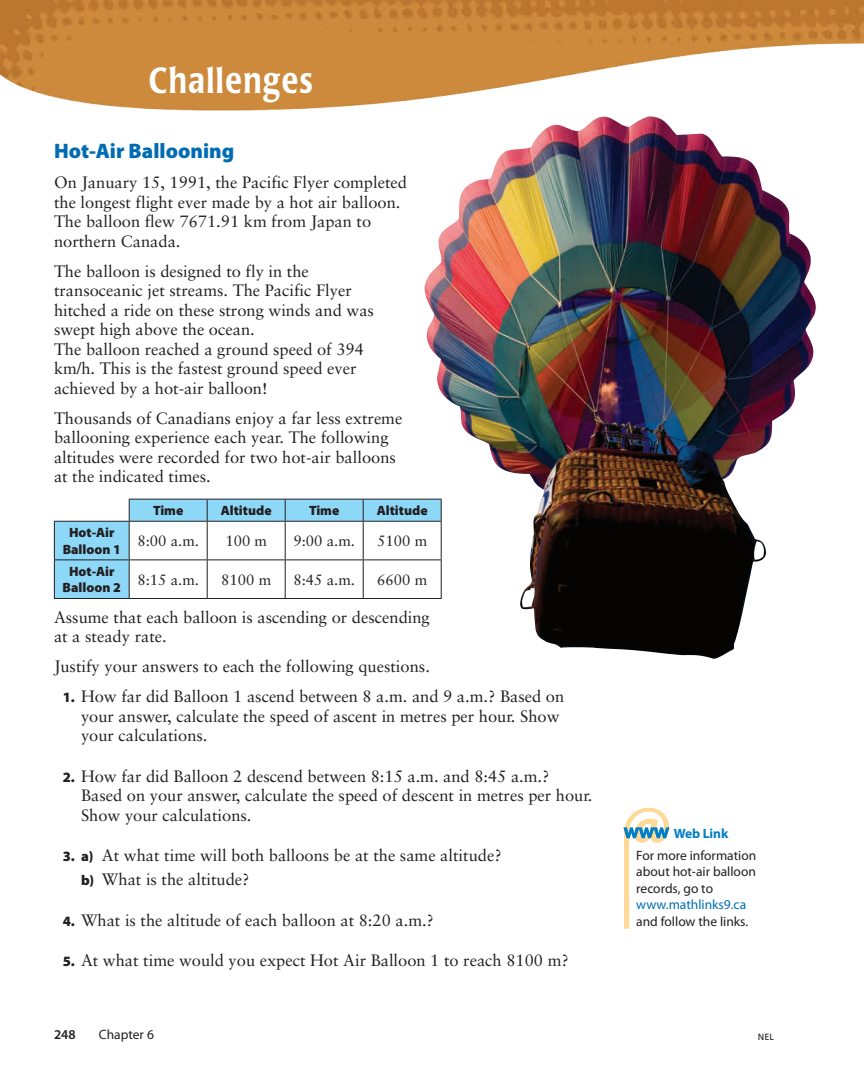
<style>
.page{position:relative;width:864px;height:1080px;background:#fff}
.page>*{position:absolute;margin:0;border:0;box-sizing:border-box;transform-origin:0 0}
.t1{font:500 36px "Poppl Laudatio";letter-spacing:.05em;color:#fff;scale:.82 1}
.t2{font:900 21px "Myriad Pro";color:#006cb3}
.t3{font:16.5px/19.5px "Sabon";color:#231f20}
.t4{font:15px "Sabon";color:#231f20}
.t5{font:13.5px/16.5px "Myriad Pro";color:#231f20;text-align:justify}
.t6{font:900 13.5px/16.5px "Myriad Pro";color:#231f20;text-align:center}
.t7{font:13.5px "Myriad Pro";color:#006cb3}
.t8{font:700 13.5px "Myriad Pro";letter-spacing:-.01em;color:#007ec5}
.t9{font:600 13.5px "Myriad Pro";color:#231f20}
.t10{font:9px "Frutiger LT Std";color:#231f20}
.s1{font-family:"Myriad Pro";font-weight:900;font-size:14.25px}
</style>
<div class="page">
<img style="left:0;top:0;width:864px;height:111px">
<svg style="left:54px;top:499px;width:75px;height:99px;fill:#8dd7f7"></svg>
<hr style="left:207px;top:499px;width:78px;height:1px;background:#231f20">
<hr style="left:285px;top:499px;width:78px;height:1px;background:#231f20">
<hr style="left:363px;top:499px;width:79px;height:1px;background:#231f20">
<hr style="left:129px;top:598px;width:78px;height:1px;background:#231f20">
<hr style="left:207px;top:598px;width:78px;height:1px;background:#231f20">
<hr style="left:285px;top:598px;width:78px;height:1px;background:#231f20">
<hr style="left:363px;top:598px;width:79px;height:1px;background:#231f20">
<hr style="left:129px;top:499px;width:78px;height:1px;background:#231f20">
<svg style="left:129px;top:500px;width:295px;height:98px"></svg>
<hr style="left:129px;top:521px;width:78px;height:1px;background:#231f20">
<hr style="left:207px;top:521px;width:78px;height:1px;background:#231f20">
<hr style="left:207px;top:522px;width:1px;height:38px;background:#231f20">
<hr style="left:285px;top:521px;width:78px;height:1px;background:#231f20">
<hr style="left:285px;top:522px;width:1px;height:38px;background:#231f20">
<hr style="left:363px;top:521px;width:79px;height:1px;background:#231f20">
<hr style="left:363px;top:522px;width:1px;height:38px;background:#231f20">
<hr style="left:54px;top:560px;width:75px;height:1px;background:#231f20">
<hr style="left:129px;top:560px;width:78px;height:1px;background:#231f20">
<hr style="left:207px;top:560px;width:78px;height:1px;background:#231f20">
<hr style="left:285px;top:560px;width:78px;height:1px;background:#231f20">
<hr style="left:363px;top:560px;width:79px;height:1px;background:#231f20">
<hr style="left:54px;top:521px;width:75px;height:1px;background:#231f20">
<hr style="left:54px;top:522px;width:1px;height:38px;background:#231f20">
<hr style="left:129px;top:522px;width:1px;height:38px;background:#231f20">
<hr style="left:54px;top:560px;width:1px;height:38px;background:#231f20">
<hr style="left:129px;top:560px;width:1px;height:38px;background:#231f20">
<hr style="left:54px;top:598px;width:75px;height:1px;background:#231f20">
<svg style="left:624px;top:808px;width:45px;height:121px"></svg>
<img style="left:424px;top:116px;width:392px;height:543px">
<h1 class="t1" style="left:149px;top:60px;width:201px">Challenges</h1>
<p class="t2" style="left:54px;top:139px;width:182px">Hot-Air Ballooning</p>
<p class="t3" style="left:54px;top:173px;width:355px">On January 15, 1991, the Pacific Flyer completed the longest flight ever made by a hot air balloon.<br>The balloon flew 7671.91 km from Japan to northern Canada.</p>
<p class="t3" style="left:54px;top:261px;width:322px">The balloon is designed to fly in the transoceanic jet streams. The Pacific Flyer hitched a ride on these strong winds and was swept high above the ocean.<br>The balloon reached a ground speed of 394 km/h. This is the fastest ground speed ever achieved by a hot-air balloon!</p>
<p class="t3" style="left:54px;top:408px;width:350px">Thousands of Canadians enjoy a far less extreme ballooning experience each year. The following altitudes were recorded for two hot-air balloons at the indicated times.</p>
<p class="t6" style="left:153px;top:503px;width:32px">Time</p>
<p class="t6" style="left:221px;top:503px;width:52px">Altitude</p>
<p class="t6" style="left:309px;top:503px;width:32px">Time</p>
<p class="t6" style="left:377px;top:503px;width:52px">Altitude</p>
<p class="t6" style="left:63px;top:525px;width:60px">Hot-Air<br>Balloon 1</p>
<p class="t4" style="left:137px;top:532px;width:63px">8:00 a.m.</p>
<p class="t4" style="left:225px;top:532px;width:43px">100 m</p>
<p class="t4" style="left:293px;top:532px;width:63px">9:00 a.m.</p>
<p class="t4" style="left:377px;top:532px;width:52px">5100 m</p>
<p class="t6" style="left:63px;top:563px;width:60px">Hot-Air<br>Balloon 2</p>
<p class="t4" style="left:137px;top:571px;width:63px">8:15 a.m.</p>
<p class="t4" style="left:221px;top:571px;width:52px">8100 m</p>
<p class="t4" style="left:293px;top:571px;width:63px">8:45 a.m.</p>
<p class="t4" style="left:377px;top:571px;width:52px">6600 m</p>
<p class="t3" style="left:54px;top:607px;width:377px">Assume that each balloon is ascending or descending at a steady rate.</p>
<p class="t3" style="left:54px;top:657px;width:377px">Justify your answers to each the following questions.</p>
<p class="t3" style="left:81px;top:687px;width:485px;text-indent:-18px"><span class="s1">1.</span> How far did Balloon 1 ascend between 8 a.m. and 9 a.m.? Based on your answer, calculate the speed of ascent in metres per hour. Show your calculations.</p>
<p class="t3" style="left:81px;top:766px;width:513px;text-indent:-18px"><span class="s1">2.</span> How far did Balloon 2 descend between 8:15 a.m. and 8:45 a.m.?<br>Based on your answer, calculate the speed of descent in metres per hour.<br>Show your calculations.</p>
<p class="t3" style="left:81px;top:843px;width:422px;line-height:24px;text-indent:-18px"><span class="s1">3. a)</span> At what time will both balloons be at the same altitude? <span class="s1">b)</span> What is the altitude?</p>
<p class="t3" style="left:63px;top:910px;width:373px"><span class="s1">4.</span> What is the altitude of each balloon at 8:20 a.m.?</p>
<p class="t3" style="left:63px;top:951px;width:507px"><span class="s1">5.</span> At what time would you expect Hot Air Balloon 1 to reach 8100 m?</p>
<p class="t9" style="left:54px;top:1026px;width:23px">248</p>
<p class="t5" style="left:99px;top:1026px;width:57px">Chapter 6</p>
<p class="t8" style="left:674px;top:825px;width:56px">Web Link</p>
<p class="t5" style="left:636px;top:847px;width:121px">For more information about hot-air balloon records, go to</p>
<p class="t7" style="left:636px;top:896px;width:111px">www.mathlinks9.ca</p>
<p class="t5" style="left:636px;top:913px;width:113px">and follow the links.</p>
<p class="t10" style="left:758px;top:1032px;width:18px">NEL</p>
</div>
